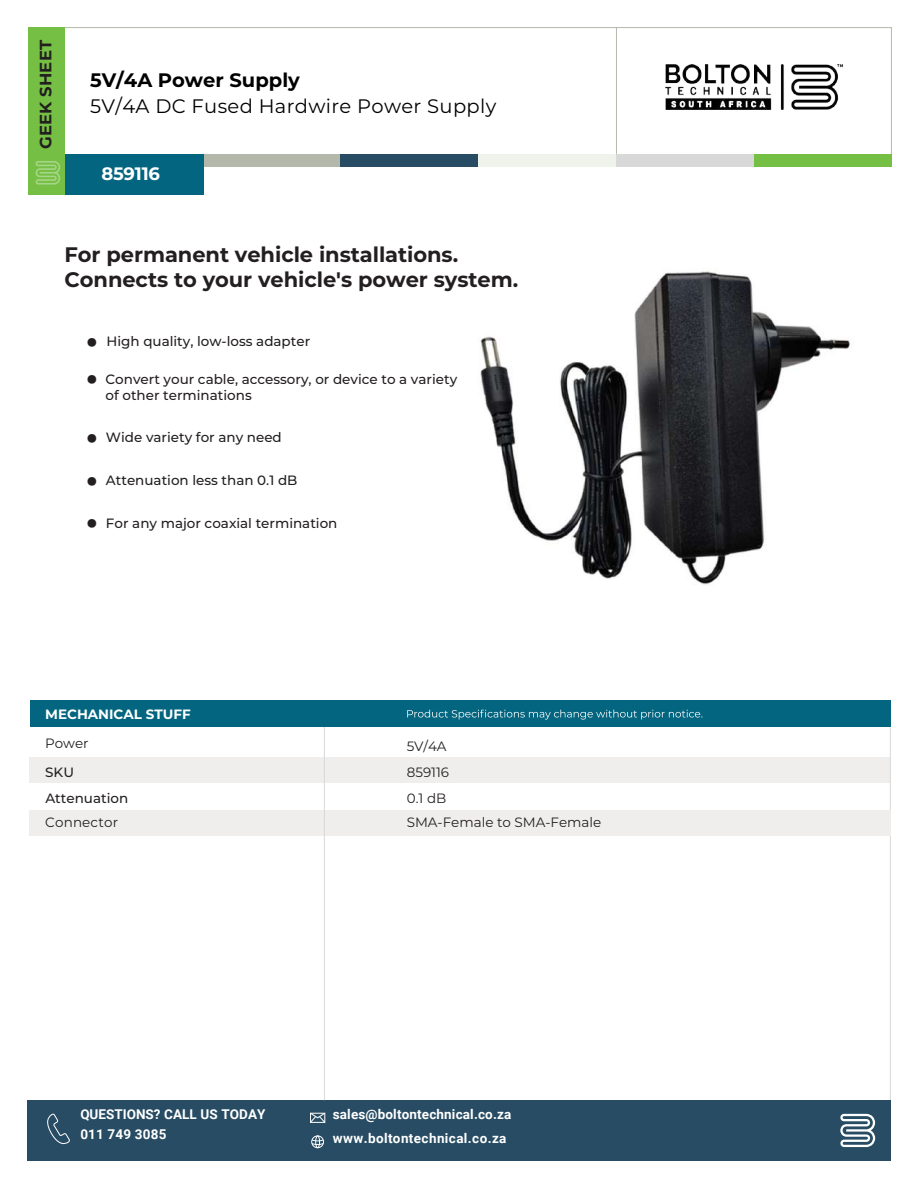
<style>
.page{position:relative;width:918px;height:1188px;background:#fff}
.page>*{position:absolute;margin:0;border:0;box-sizing:border-box;transform-origin:0 0}
.t1{font:700 21px/25.2px "Montserrat";letter-spacing:-.005em;color:#231f20}
.t2{font:19.5px "Montserrat";letter-spacing:.015em;color:#000}
.t3{font:700 19.5px "Montserrat";color:#000}
.t4{font:700 18px "Montserrat";letter-spacing:-.01em;color:#fff}
.t5{font:700 16.5px "Montserrat";letter-spacing:.005em;color:#231f20}
.t6{font:500 13.5px/16.2px "Montserrat";color:#231f20}
.t7{font:700 13.5px/24px "Roboto";letter-spacing:.01em;color:#fff}
.t8{font:13.5px "Montserrat";color:#231f20}
.t9{font:700 13.5px "Montserrat";color:#fff}
.s1{font-weight:700;font-size:34.5px}
</style>
<div class="page">
<div style="left:30px;top:757px;width:861px;height:26px;background:#efeeed"></div>
<hr style="left:890px;top:727px;width:1px;height:373px;background:#d8d8d8">
<div style="left:27px;top:1100px;width:864px;height:61px;background:#274c63"></div>
<svg style="left:840px;top:1114px;width:35px;height:33px"></svg>
<svg style="left:47px;top:1113px;width:23px;height:32px"></svg>
<svg style="left:310px;top:1113px;width:15px;height:10px"></svg>
<div style="left:311px;top:1136px;width:13px;height:12px;border:1px solid #fff;border-radius:50%"></div>
<svg style="left:312px;top:1140px;width:12px;height:5px"></svg>
<div style="left:315px;top:1136px;width:5px;height:12px;border:1px solid #fff;border-radius:50%"></div>
<svg style="left:65px;top:27px;width:827px;height:127px"></svg>
<div style="left:202px;top:154px;width:138px;height:12px;background:#b4b8ab"></div>
<div style="left:65px;top:154px;width:139px;height:40px;background:#03657f"></div>
<div style="left:340px;top:154px;width:138px;height:12px;background:#274c63"></div>
<div style="left:616px;top:154px;width:138px;height:12px;background:#d9d8d8"></div>
<div style="left:478px;top:154px;width:138px;height:12px;background:#f0f2ec"></div>
<div style="left:754px;top:154px;width:138px;height:12px;background:#75c044"></div>
<div style="left:28px;top:27px;width:37px;height:167px;background:#75c044"></div>
<hr style="left:616px;top:27px;width:1px;height:127px;background:#b4b8ab">
<svg style="left:36px;top:161px;width:24px;height:24px"></svg>
<img style="left:480px;top:271px;width:370px;height:314px">
<div style="left:30px;top:810px;width:861px;height:26px;background:#efeeed"></div>
<hr style="left:324px;top:705px;width:1px;height:395px;background:#d8d8d8">
<div style="left:30px;top:700px;width:861px;height:27px;background:#03657f"></div>
<svg style="left:407px;top:710px;width:295px;height:10px"></svg>
<img style="left:666px;top:65px;width:177px;height:45px">
<p class="t5" style="left:34px;top:149px;width:110px;rotate:-90deg">GEEK SHEET</p>
<h2 class="t3" style="left:90px;top:66px;width:211px">5V/4A Power Supply</h2>
<h2 class="t2" style="left:90px;top:92px;width:408px">5V/4A DC Fused Hardwire Power Supply</h2>
<h3 class="t4" style="left:101px;top:161px;width:60px">859116</h3>
<h1 class="t1" style="left:65px;top:241px;width:455px">For permanent vehicle installations.<br>Connects to your vehicle's power system.</h1>
<p class="t6" style="left:86px;top:332px;width:226px"><span class="s1">•</span> High quality, low-loss adapter</p>
<p class="t6" style="left:105px;top:370px;width:353px;text-indent:-19px"><span class="s1">•</span> Convert your cable, accessory, or device to a variety of other terminations</p>
<p class="t6" style="left:86px;top:429px;width:197px"><span class="s1">•</span> Wide variety for any need</p>
<p class="t6" style="left:86px;top:472px;width:213px"><span class="s1">•</span> Attenuation less than 0.1 dB</p>
<p class="t6" style="left:86px;top:514px;width:253px"><span class="s1">•</span> For any major coaxial termination</p>
<p class="t9" style="left:45px;top:704px;width:147px">MECHANICAL STUFF</p>
<p class="t8" style="left:45px;top:734px;width:45px">Power</p>
<p class="t8" style="left:407px;top:737px;width:41px">5V/4A</p>
<p class="t6" style="left:45px;top:763px;width:30px">SKU</p>
<p class="t8" style="left:407px;top:763px;width:44px">859116</p>
<p class="t6" style="left:45px;top:789px;width:84px">Attenuation</p>
<p class="t8" style="left:407px;top:789px;width:41px">0.1 dB</p>
<p class="t8" style="left:45px;top:813px;width:74px">Connector</p>
<p class="t8" style="left:407px;top:813px;width:196px">SMA-Female to SMA-Female</p>
<p class="t7" style="left:80px;top:1104px;width:187px;line-height:19.8px">QUESTIONS? CALL US TODAY<br>011 749 3085</p>
<p class="t7" style="left:333px;top:1101px;width:180px">sales@boltontechnical.co.za www.boltontechnical.co.za</p>
</div>
